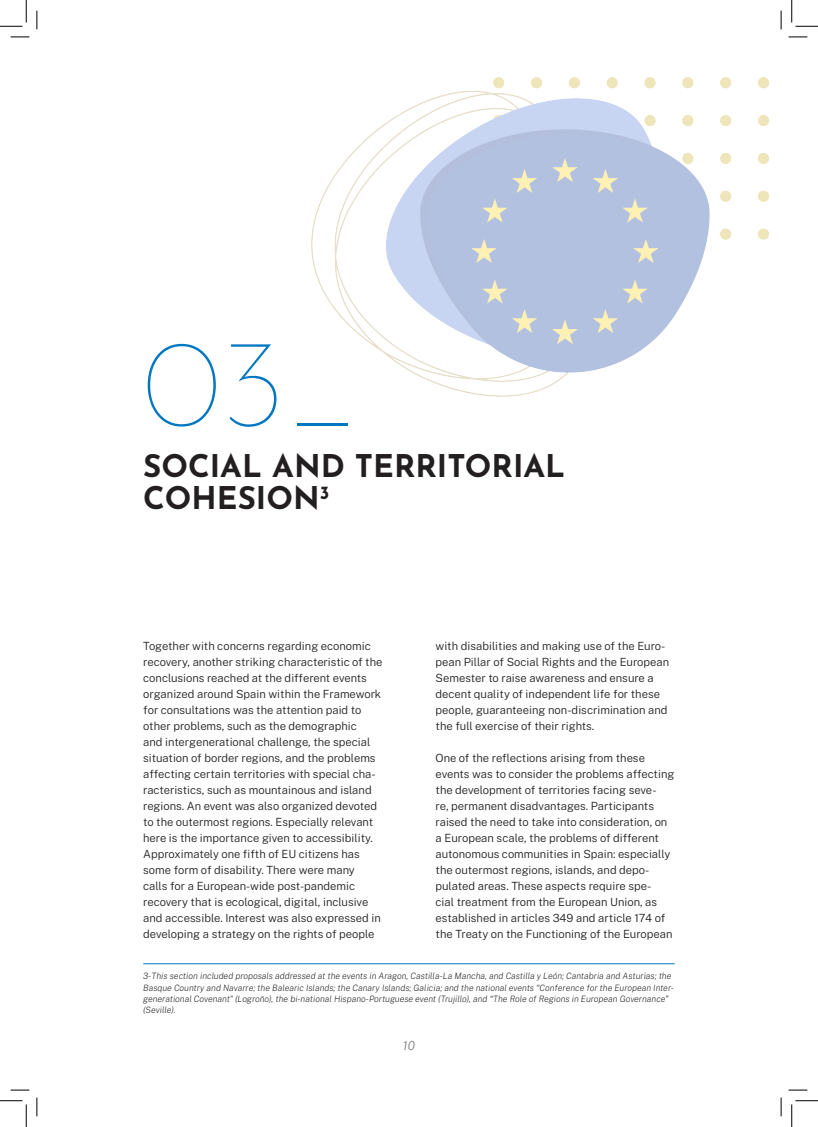
<style>
.page{position:relative;width:818px;height:1127px;background:#fff}
.page>*{position:absolute;margin:0;border:0;box-sizing:border-box;transform-origin:0 0}
.PARRAFO{font:100 125px "Josefin Sans";color:#0077c0}
.PARRAFO-2{font:700 31.25px/32.5px "Josefin Sans";color:#231f20}
.t1{font:italic 300 12.5px "Public Sans";color:#808285}
.PARRAFO-3{font:300 11.25px/16px "Public Sans";color:#231f20}
.PARRAFO-4{font:italic 200 8.75px/11.2px "Public Sans";color:#231f20}
</style>
<div class="page">
<hr style="left:143px;top:963px;width:532px;height:1px;background:#0077c0">
<img style="left:311px;top:77px;width:458px;height:320px">
<svg style="left:11px;top:36px;width:18px;height:2px"></svg>
<svg style="left:788px;top:36px;width:19px;height:2px"></svg>
<svg style="left:11px;top:1089px;width:18px;height:1px"></svg>
<svg style="left:788px;top:1089px;width:19px;height:1px"></svg>
<svg style="left:36px;top:11px;width:2px;height:18px"></svg>
<svg style="left:36px;top:1097px;width:2px;height:18px"></svg>
<svg style="left:780px;top:11px;width:2px;height:18px"></svg>
<svg style="left:780px;top:1097px;width:2px;height:18px"></svg>
<svg style="left:0;top:0;width:27px;height:27px"></svg>
<svg style="left:0;top:1100px;width:27px;height:26px"></svg>
<svg style="left:791px;top:0;width:27px;height:27px"></svg>
<svg style="left:791px;top:1100px;width:27px;height:26px"></svg>
<p class="PARRAFO" style="left:143px;top:288px;width:219px">03_</p>
<p class="PARRAFO-2" style="left:143px;top:445px;width:423px">SOCIAL AND TERRITORIAL<br>COHESION<sup>3</sup></p>
<p class="PARRAFO-3" style="left:143px;top:637px;width:241px">Together with concerns regarding economic recovery, another striking characteristic of the conclusions reached at the different events organized around Spain within the Framework for consultations was the attention paid to other problems, such as the demographic<br>and intergenerational challenge, the special situation of border regions, and the problems affecting certain territories with special cha&shy;racteristics, such as mountainous and island regions. An event was also organized devoted to the outermost regions. Especially relevant here is the importance given to accessibility.<br>Approximately one fifth of EU citizens has some form of disability. There were many<br>calls for a European-wide post-pandemic recovery that is ecological, digital, inclusive and accessible. Interest was also expressed in developing a strategy on the rights of people</p>
<p class="PARRAFO-3" style="left:436px;top:637px;width:235px">with disabilities and making use of the Euro&shy;pean Pillar of Social Rights and the European Semester to raise awareness and ensure a decent quality of independent life for these people, guaranteeing non-discrimination and the full exercise of their rights.</p>
<p class="PARRAFO-3" style="left:436px;top:749px;width:240px">One of the reflections arising from these events was to consider the problems affecting the development of territories facing seve-<br>re, permanent disadvantages. Participants raised the need to take into consideration, on a European scale, the problems of different autonomous communities in Spain: especially the outermost regions, islands, and depo&shy;pulated areas. These aspects require spe-<br>cial treatment from the European Union, as established in articles 349 and article 174 of the Treaty on the Functioning of the European</p>
<p class="PARRAFO-4" style="left:143px;top:970px;width:532px">3-This section included proposals addressed at the events in Aragon, Castilla-La Mancha, and Castilla y León; Cantabria and Asturias; the Basque Country and Navarre; the Balearic Islands; the Canary Islands; Galicia; and the national events “Conference for the European Inter&shy;generational Covenant" (Logroño), the bi-national Hispano-Portuguese event (Trujillo), and “The Role of Regions in European Governance” (Seville).</p>
<p class="t1" style="left:403px;top:1037px;width:14px">10</p>
</div>
